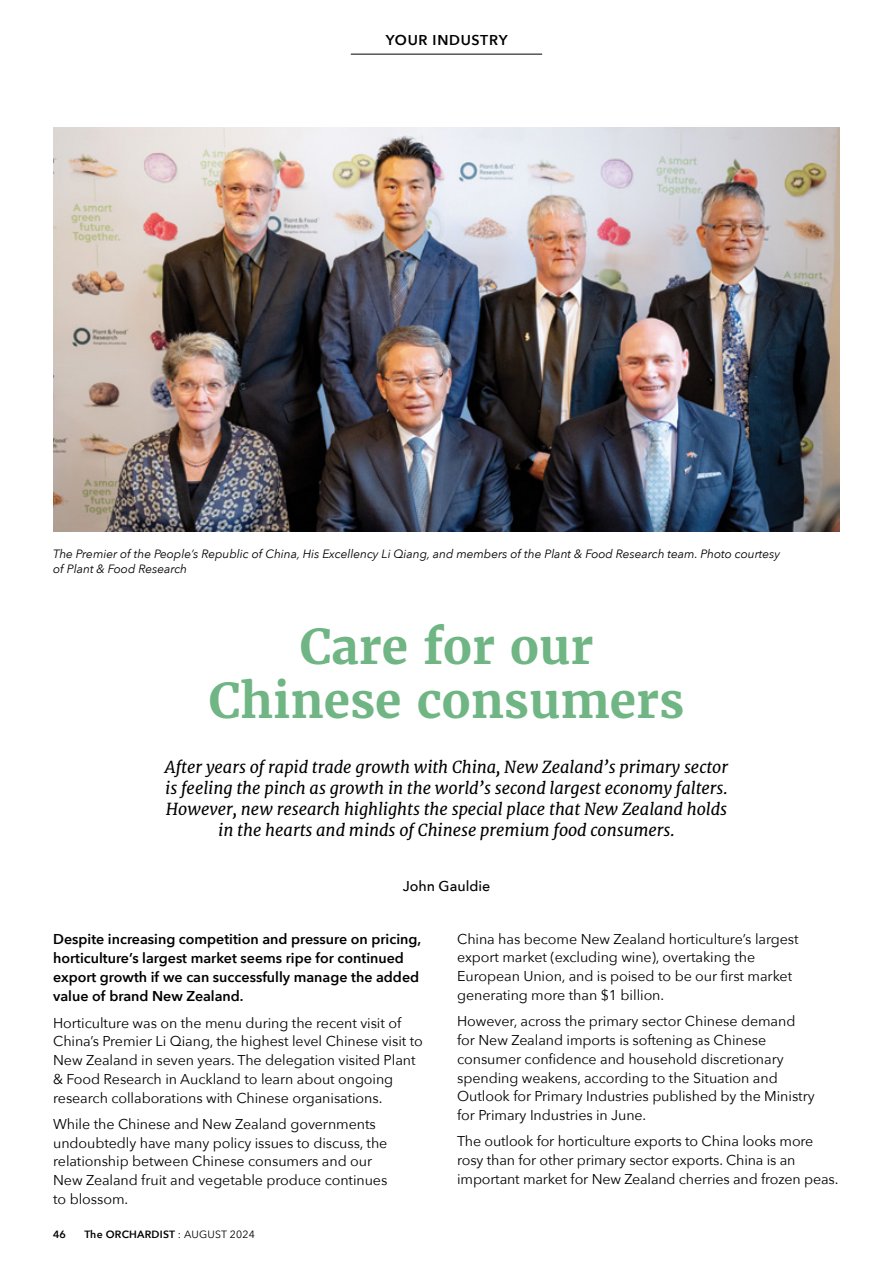
<style>
.page{position:relative;width:893px;height:1263px;background:#fff}
.page>*{position:absolute;margin:0;border:0;box-sizing:border-box;transform-origin:0 0}
.Article_Heading___Centered___32pt{font:700 48px/54px "Merriweather";color:#70b584;text-align:center}
.Standfirst___centered___11pt{font:italic 16.5px/21px "Merriweather";letter-spacing:-.005em;color:#000;text-align:center}
.Body_Text_9_5pt{font:14.25px/18.8px "Avenir Next";letter-spacing:-.005em;color:#000}
.Article_Intro{font:600 14.25px/19px "Avenir Next";color:#000}
.Article_Intro-2{font:600 14.25px "Avenir Next";letter-spacing:.05em;color:#000}
.Author_9_5pt{font:500 14.25px "Avenir Next";color:#000}
.Caption___8pt{font:italic 12px/15px "Avenir Next";letter-spacing:-.005em;color:#000}
.t1{font:600 10.5px "Avenir Next";letter-spacing:.02em;color:#000}
.s1{font-weight:400}
</style>
<div class="page">
<img style="left:53px;top:128px;width:787px;height:403px">
<hr style="left:351px;top:54px;width:191px;height:1px;background:#000">
<p class="Article_Intro-2" style="left:386px;top:28px;width:123px">YOUR INDUSTRY</p>
<p class="Caption___8pt" style="left:53px;top:546px;width:728px">The Premier of the People’s Republic of China, His Excellency Li Qiang, and members of the Plant &amp; Food Research team. Photo courtesy of Plant &amp; Food Research</p>
<p class="Article_Heading___Centered___32pt" style="left:209px;top:619px;width:477px">Care for our<br>Chinese consumers</p>
<p class="Standfirst___centered___11pt" style="left:165px;top:756px;width:565px">After years of rapid trade growth with China, New Zealand’s primary sector is feeling the pinch as growth in the world’s second largest economy falters.<br>However, new research highlights the special place that New Zealand holds in the hearts and minds of Chinese premium food consumers.</p>
<p class="Author_9_5pt" style="left:403px;top:874px;width:89px">John Gauldie</p>
<p class="Article_Intro" style="left:53px;top:929px;width:369px">Despite increasing competition and pressure on pricing, horticulture’s largest market seems ripe for continued export growth if we can successfully manage the added value of brand New Zealand.</p>
<p class="Body_Text_9_5pt" style="left:53px;top:1012px;width:371px">Horticulture was on the menu during the recent visit of China’s Premier Li Qiang, the highest level Chinese visit to New Zealand in seven years. The delegation visited Plant &amp; Food Research in Auckland to learn about ongoing research collaborations with Chinese organisations.</p>
<p class="Body_Text_9_5pt" style="left:53px;top:1114px;width:336px">While the Chinese and New Zealand governments undoubtedly have many policy issues to discuss, the relationship between Chinese consumers and our New Zealand fruit and vegetable produce continues to blossom.</p>
<p class="t1" style="left:53px;top:1226px;width:14px">46</p>
<p class="t1" style="left:84px;top:1226px;width:172px">The ORCHARDIST <span class="s1">: AUGUST 2024</span></p>
<p class="Body_Text_9_5pt" style="left:457px;top:929px;width:343px">China has become New Zealand horticulture’s largest export market (excluding wine), overtaking the European Union, and is poised to be our first market generating more than $1 billion.</p>
<p class="Body_Text_9_5pt" style="left:457px;top:1011px;width:359px">However, across the primary sector Chinese demand for New Zealand imports is softening as Chinese consumer confidence and household discretionary spending weakens, according to the Situation and Outlook for Primary Industries published by the Ministry for Primary Industries in June.</p>
<p class="Body_Text_9_5pt" style="left:457px;top:1131px;width:383px">The outlook for horticulture exports to China looks more rosy than for other primary sector exports. China is an important market for New Zealand cherries and frozen peas.</p>
</div>
